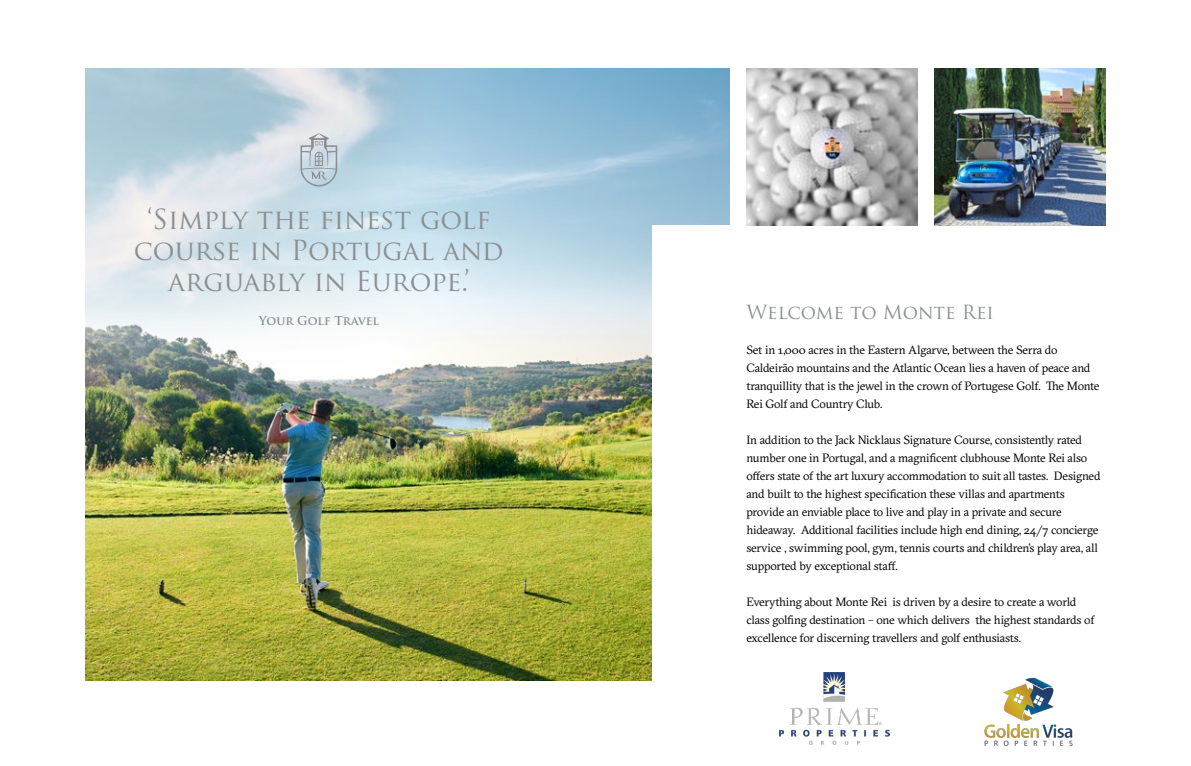
<style>
.page{position:relative;width:1191px;height:766px;background:#fff}
.page>*{position:absolute;margin:0;border:0;box-sizing:border-box;transform-origin:0 0}
.t1{font:27px/31px "Trajan Pro";color:#8b8f91;text-align:center}
.t2{font:19px "Trajan Pro";color:#8b8f91}
.t3{font:12px/18px "GT Sectra";letter-spacing:-.015em;color:#000}
.t4{font:700 12px "Trajan Pro";color:#8b8f91}
</style>
<div class="page">
<img style="left:85px;top:68px;width:644px;height:612px">
<div style="left:652px;top:225px;width:502px;height:472px;background:#fff"></div>
<img style="left:746px;top:68px;width:171px;height:157px">
<img style="left:934px;top:68px;width:172px;height:157px">
<svg style="left:300px;top:133px;width:37px;height:53px;background:#bdc9d1"></svg>
<img style="left:779px;top:672px;width:110px;height:72px">
<img style="left:984px;top:677px;width:89px;height:70px">
<h1 class="t1" style="left:134px;top:203px;width:371px">‘Simply the finest golf course in Portugal and arguably in Europe.’</h1>
<p class="t4" style="left:259px;top:313px;width:122px">Your Golf Travel</p>
<h2 class="t2" style="left:746px;top:299px;width:249px">Welcome to Monte Rei</h2>
<p class="t3" style="left:746px;top:340px;width:355px">Set in 1,000 acres in the Eastern Algarve, between the Serra do Caldeirão mountains and the Atlantic Ocean lies a haven of peace and tranquillity that is the jewel in the crown of Portugese Golf. The Monte Rei Golf and Country Club.</p>
<p class="t3" style="left:746px;top:430px;width:356px">In addition to the Jack Nicklaus Signature Course, consistently rated number one in Portugal, and a magnificent clubhouse Monte Rei also offers state of the art luxury accommodation to suit all tastes. Designed and built to the highest specification these villas and apartments provide an enviable place to live and play in a private and secure hideaway. Additional facilities include high end dining, 24/7 concierge service , swimming pool, gym, tennis courts and children’s play area, all supported by exceptional staff.</p>
<p class="t3" style="left:746px;top:592px;width:349px">Everything about Monte Rei is driven by a desire to create a world class golfing destination – one which delivers the highest standards of excellence for discerning travellers and golf enthusiasts.</p>
</div>
